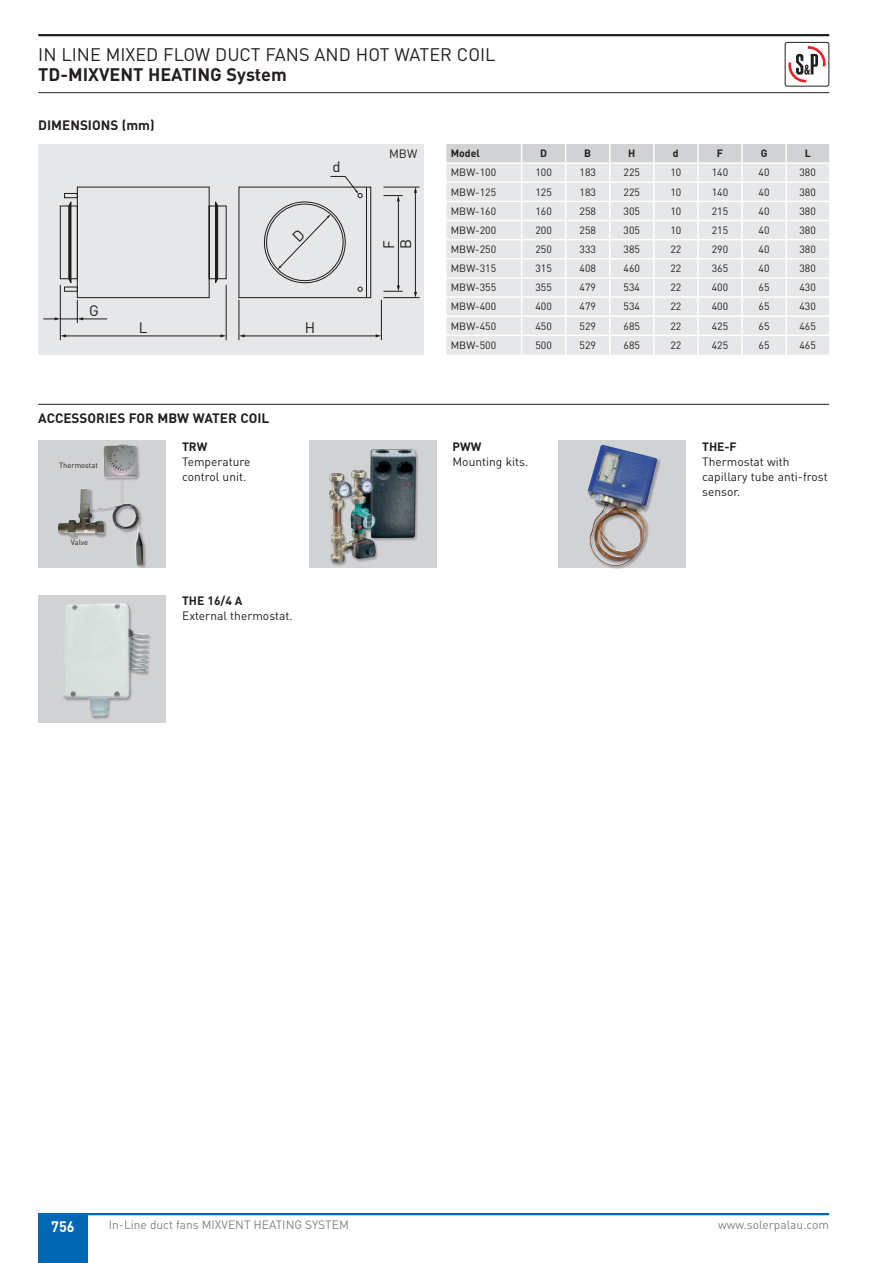
<style>
.page{position:relative;width:893px;height:1263px;background:#fff}
.page>*{position:absolute;margin:0;border:0;box-sizing:border-box;transform-origin:0 0}
.t1{font:18px "DIN";color:#231f20}
.t2{font:700 18px "DIN";color:#231f20}
.t3{font:15px/17px "DIN";color:#231f20}
.t4{font:700 15px "DIN";color:#fff;scale:.95 1}
.t5{font:700 13.5px "DIN";color:#231f20}
.t6{font:12px/15px "DIN";color:#231f20}
.t7{font:12px "DIN";color:#808285}
.t8{font:700 12px "DIN";color:#231f20}
.t9{font:10.5px "DIN";color:#231f20}
.t10{font:700 10.5px "DIN";color:#231f20}
.t11{font:7.5px "DIN";color:#231f20}
</style>
<div class="page">
<hr style="left:38px;top:34px;width:791px;height:2px;background:#231f20">
<hr style="left:38px;top:92px;width:791px;height:1px;background:#231f20">
<svg style="left:788px;top:47px;width:38px;height:36px"></svg>
<div style="left:785px;top:42px;width:44px;height:44px;border:1px solid #231f20;border-radius:2px"></div>
<div style="left:38px;top:441px;width:128px;height:127px;background:#d1d2d4"></div>
<div style="left:58px;top:444px;width:89px;height:124px;background:#231f20;opacity:.33"></div>
<img style="left:69px;top:444px;width:53px;height:78px">
<div style="left:38px;top:595px;width:128px;height:128px;background:#d1d2d4"></div>
<div style="left:63px;top:603px;width:88px;height:116px;background:#231f20;opacity:.33"></div>
<img style="left:63px;top:603px;width:84px;height:113px">
<div style="left:39px;top:144px;width:385px;height:211px;background:#e6e7e9"></div>
<hr style="left:60px;top:285px;width:1px;height:55px;background:#231f20">
<hr style="left:226px;top:285px;width:1px;height:55px;background:#231f20">
<hr style="left:65px;top:336px;width:156px;height:1px;background:#231f20">
<svg style="left:60px;top:334px;width:6px;height:3px"></svg>
<svg style="left:220px;top:334px;width:6px;height:3px"></svg>
<svg style="left:43px;top:186px;width:184px;height:137px"></svg>
<hr style="left:383px;top:187px;width:37px;height:1px;background:#231f20">
<hr style="left:383px;top:297px;width:37px;height:1px;background:#231f20">
<hr style="left:239px;top:300px;width:1px;height:40px;background:#231f20">
<hr style="left:381px;top:300px;width:1px;height:40px;background:#231f20">
<hr style="left:244px;top:336px;width:133px;height:1px;background:#231f20">
<svg style="left:239px;top:334px;width:6px;height:3px"></svg>
<svg style="left:376px;top:334px;width:5px;height:3px"></svg>
<hr style="left:398px;top:200px;width:1px;height:87px;background:#231f20">
<svg style="left:383px;top:285px;width:20px;height:7px"></svg>
<svg style="left:383px;top:195px;width:20px;height:6px"></svg>
<hr style="left:415px;top:192px;width:1px;height:101px;background:#231f20">
<svg style="left:414px;top:187px;width:3px;height:6px"></svg>
<svg style="left:414px;top:292px;width:3px;height:6px"></svg>
<svg style="left:446px;top:144px;width:383px;height:211px;background:#e6e7e9"></svg>
<div style="left:309px;top:441px;width:128px;height:127px;background:#d1d2d4"></div>
<div style="left:329px;top:449px;width:90px;height:117px;background:#231f20;opacity:.33"></div>
<img style="left:328px;top:449px;width:88px;height:114px">
<div style="left:558px;top:441px;width:128px;height:127px;background:#d1d2d4"></div>
<div style="left:587px;top:444px;width:74px;height:124px;background:#231f20;opacity:.33"></div>
<img style="left:591px;top:445px;width:11px;height:35px">
<hr style="left:38px;top:404px;width:791px;height:1px;background:#231f20">
<hr style="left:38px;top:1213px;width:791px;height:2px;background:#0166b3">
<div style="left:38px;top:1214px;width:49px;height:49px;background:#0166b3"></div>
<svg style="left:238px;top:176px;width:133px;height:122px"></svg>
<h1 class="t1" style="left:38px;top:43px;width:459px">IN LINE MIXED FLOW DUCT FANS AND HOT WATER COIL</h1>
<h1 class="t2" style="left:38px;top:62px;width:250px">TD-MIXVENT HEATING System</h1>
<p class="t5" style="left:38px;top:117px;width:118px">DIMENSIONS (mm)</p>
<h2 class="t3" style="left:332px;top:158px;width:10px">d</h2>
<h2 class="t3" style="left:89px;top:302px;width:11px">G</h2>
<h2 class="t3" style="left:139px;top:318px;width:10px">L</h2>
<h2 class="t3" style="left:305px;top:318px;width:12px">H</h2>
<p class="t5" style="left:38px;top:409px;width:233px">ACCESSORIES FOR MBW WATER COIL</p>
<p class="t11" style="left:59px;top:461px;width:40px">Thermostat</p>
<p class="t11" style="left:71px;top:538px;width:19px">Valve</p>
<p class="t8" style="left:182px;top:438px;width:27px">TRW</p>
<p class="t6" style="left:182px;top:454px;width:70px">Temperature control unit.</p>
<p class="t8" style="left:182px;top:593px;width:62px">THE 16/4 A</p>
<p class="t6" style="left:182px;top:608px;width:112px">External thermostat.</p>
<p class="t6" style="left:389px;top:146px;width:30px">MBW</p>
<p class="t10" style="left:451px;top:147px;width:31px">Model</p>
<p class="t10" style="left:540px;top:147px;width:8px">D</p>
<p class="t10" style="left:584px;top:147px;width:8px">B</p>
<p class="t10" style="left:628px;top:147px;width:9px">H</p>
<p class="t10" style="left:673px;top:147px;width:7px">d</p>
<p class="t10" style="left:717px;top:147px;width:8px">F</p>
<p class="t10" style="left:761px;top:147px;width:8px">G</p>
<p class="t10" style="left:805px;top:147px;width:8px">L</p>
<p class="t9" style="left:451px;top:166px;width:47px">MBW-100</p>
<p class="t9" style="left:535px;top:166px;width:18px">100</p>
<p class="t9" style="left:579px;top:166px;width:18px">183</p>
<p class="t9" style="left:624px;top:166px;width:18px">225</p>
<p class="t9" style="left:670px;top:166px;width:12px">10</p>
<p class="t9" style="left:712px;top:166px;width:18px">140</p>
<p class="t9" style="left:759px;top:166px;width:12px">40</p>
<p class="t9" style="left:799px;top:166px;width:18px">380</p>
<p class="t9" style="left:451px;top:185px;width:47px">MBW-125</p>
<p class="t9" style="left:535px;top:185px;width:18px">125</p>
<p class="t9" style="left:579px;top:185px;width:18px">183</p>
<p class="t9" style="left:624px;top:185px;width:18px">225</p>
<p class="t9" style="left:670px;top:185px;width:12px">10</p>
<p class="t9" style="left:712px;top:185px;width:18px">140</p>
<p class="t9" style="left:759px;top:185px;width:12px">40</p>
<p class="t9" style="left:799px;top:185px;width:18px">380</p>
<p class="t9" style="left:451px;top:204px;width:47px">MBW-160</p>
<p class="t9" style="left:535px;top:204px;width:18px">160</p>
<p class="t9" style="left:579px;top:204px;width:18px">258</p>
<p class="t9" style="left:624px;top:204px;width:18px">305</p>
<p class="t9" style="left:670px;top:204px;width:12px">10</p>
<p class="t9" style="left:712px;top:204px;width:18px">215</p>
<p class="t9" style="left:759px;top:204px;width:12px">40</p>
<p class="t9" style="left:799px;top:204px;width:18px">380</p>
<p class="t9" style="left:451px;top:223px;width:47px">MBW-200</p>
<p class="t9" style="left:535px;top:223px;width:18px">200</p>
<p class="t9" style="left:579px;top:223px;width:18px">258</p>
<p class="t9" style="left:624px;top:223px;width:18px">305</p>
<p class="t9" style="left:670px;top:223px;width:12px">10</p>
<p class="t9" style="left:712px;top:223px;width:18px">215</p>
<p class="t9" style="left:759px;top:223px;width:12px">40</p>
<p class="t9" style="left:799px;top:223px;width:18px">380</p>
<p class="t9" style="left:451px;top:243px;width:47px">MBW-250</p>
<p class="t9" style="left:535px;top:243px;width:18px">250</p>
<p class="t9" style="left:579px;top:243px;width:18px">333</p>
<p class="t9" style="left:624px;top:243px;width:18px">385</p>
<p class="t9" style="left:670px;top:243px;width:12px">22</p>
<p class="t9" style="left:712px;top:243px;width:18px">290</p>
<p class="t9" style="left:759px;top:243px;width:12px">40</p>
<p class="t9" style="left:799px;top:243px;width:18px">380</p>
<p class="t9" style="left:451px;top:262px;width:47px">MBW-315</p>
<p class="t9" style="left:535px;top:262px;width:18px">315</p>
<p class="t9" style="left:579px;top:262px;width:18px">408</p>
<p class="t9" style="left:624px;top:262px;width:18px">460</p>
<p class="t9" style="left:670px;top:262px;width:12px">22</p>
<p class="t9" style="left:712px;top:262px;width:18px">365</p>
<p class="t9" style="left:759px;top:262px;width:12px">40</p>
<p class="t9" style="left:799px;top:262px;width:18px">380</p>
<p class="t9" style="left:451px;top:281px;width:47px">MBW-355</p>
<p class="t9" style="left:535px;top:281px;width:18px">355</p>
<p class="t9" style="left:579px;top:281px;width:18px">479</p>
<p class="t9" style="left:624px;top:281px;width:18px">534</p>
<p class="t9" style="left:670px;top:281px;width:12px">22</p>
<p class="t9" style="left:712px;top:281px;width:18px">400</p>
<p class="t9" style="left:759px;top:281px;width:12px">65</p>
<p class="t9" style="left:799px;top:281px;width:18px">430</p>
<p class="t9" style="left:451px;top:300px;width:47px">MBW-400</p>
<p class="t9" style="left:535px;top:300px;width:18px">400</p>
<p class="t9" style="left:579px;top:300px;width:18px">479</p>
<p class="t9" style="left:624px;top:300px;width:18px">534</p>
<p class="t9" style="left:670px;top:300px;width:12px">22</p>
<p class="t9" style="left:712px;top:300px;width:18px">400</p>
<p class="t9" style="left:759px;top:300px;width:12px">65</p>
<p class="t9" style="left:799px;top:300px;width:18px">430</p>
<p class="t9" style="left:451px;top:319px;width:47px">MBW-450</p>
<p class="t9" style="left:535px;top:319px;width:18px">450</p>
<p class="t9" style="left:579px;top:319px;width:18px">529</p>
<p class="t9" style="left:624px;top:319px;width:18px">685</p>
<p class="t9" style="left:670px;top:319px;width:12px">22</p>
<p class="t9" style="left:712px;top:319px;width:18px">425</p>
<p class="t9" style="left:759px;top:319px;width:12px">65</p>
<p class="t9" style="left:799px;top:319px;width:18px">465</p>
<p class="t9" style="left:451px;top:338px;width:47px">MBW-500</p>
<p class="t9" style="left:535px;top:338px;width:18px">500</p>
<p class="t9" style="left:579px;top:338px;width:18px">529</p>
<p class="t9" style="left:624px;top:338px;width:18px">685</p>
<p class="t9" style="left:670px;top:338px;width:12px">22</p>
<p class="t9" style="left:712px;top:338px;width:18px">425</p>
<p class="t9" style="left:759px;top:338px;width:12px">65</p>
<p class="t9" style="left:799px;top:338px;width:18px">465</p>
<h2 class="t3" style="left:380px;top:249px;width:12px;rotate:-90deg">F<br>B</h2>
<p class="t8" style="left:452px;top:438px;width:30px">PWW</p>
<p class="t6" style="left:452px;top:454px;width:77px">Mounting kits.</p>
<p class="t8" style="left:702px;top:438px;width:36px">THE-F</p>
<p class="t6" style="left:702px;top:454px;width:127px">Thermostat with capillary tube anti-frost sensor.</p>
<h2 class="t4" style="left:51px;top:1217px;width:26px">756</h2>
<p class="t7" style="left:109px;top:1217px;width:242px">In-Line duct fans MIXVENT HEATING SYSTEM</p>
<p class="t7" style="left:718px;top:1217px;width:112px">www.solerpalau.com</p>
</div>
